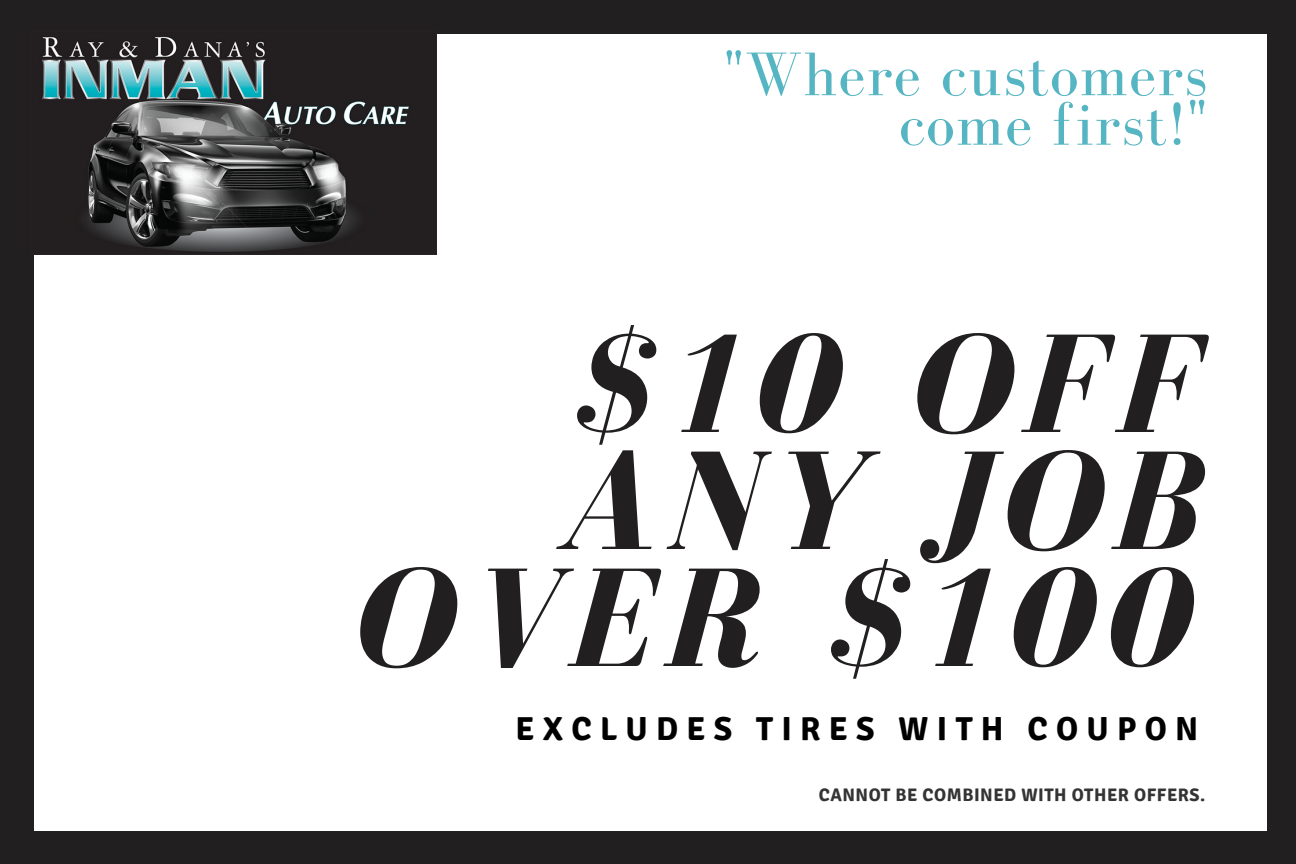
<style>
.page{position:relative;width:1296px;height:864px;background:#221f20}
.page>*{position:absolute;margin:0;border:0;box-sizing:border-box;transform-origin:0 0}
.t1{font:italic 700 144.9px/117px "Bodoni FLF";letter-spacing:.08em;color:#221f20;text-align:right}
.t2{font:63.3px/49.5px "Bodoni FLF";letter-spacing:.02em;color:#56b5c2;text-align:right}
.t3{font:700 33.3px "Signika";letter-spacing:.25em;color:#000}
.t4{font:700 18px "Signika";letter-spacing:.03em;color:#343434}
</style>
<div class="page">
<div style="left:34px;top:34px;width:1233px;height:796px;background:#fff"></div>
<img style="left:34px;top:34px;width:402px;height:220px">
<h2 class="t2" style="left:723px;top:49px;width:485px">"Where customers come first!"</h2>
<h1 class="t1" style="left:351px;top:326px;width:848px">$10 OFF<br>ANY JOB<br>OVER $100</h1>
<h3 class="t3" style="left:515px;top:709px;width:684px">EXCLUDES TIRES WITH COUPON</h3>
<p class="t4" style="left:819px;top:784px;width:388px">CANNOT BE COMBINED WITH OTHER OFFERS.</p>
</div>
